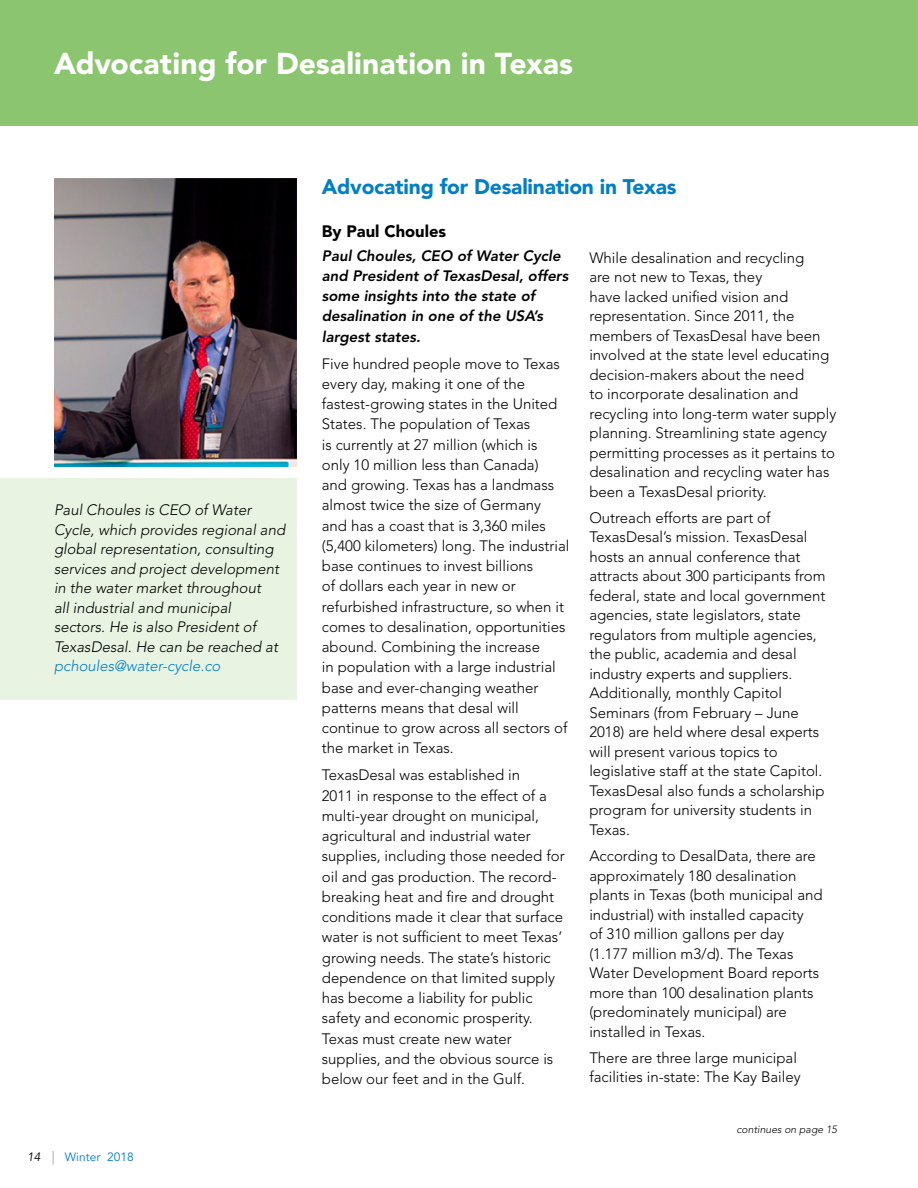
<style>
.page{position:relative;width:918px;height:1188px;background:#fff}
.page>*{position:absolute;margin:0;border:0;box-sizing:border-box;transform-origin:0 0}
.t1{font:900 30px "Avenir LT Std";letter-spacing:.005em;color:#fff}
.t2{font:900 21px "Avenir LT Std";letter-spacing:-.01em;color:#007ec6}
.t3{font:900 16.5px "Avenir LT Std";color:#000}
.t4{font:300 15px/19.5px "Avenir LT Std";color:#000}
.t5{font:italic 300 15px/19.5px "Avenir LT Std";color:#000}
.t6{font:italic 800 15px/20.2px "Avenir LT Std";color:#000}
.t7{font:italic 300 15px "Avenir LT Std";color:#007ec6}
.t8{font:12px "Avenir LT Std";color:#007ec6}
.t9{font:italic 300 10.5px "Avenir LT Std";color:#000}
.s1{font-style:italic;color:#000}
.s2{font-style:italic;color:#969798}
</style>
<div class="page">
<img style="left:54px;top:178px;width:242px;height:288px">
<div style="left:0;top:478px;width:296px;height:222px;background:#e8f3e2"></div>
<div style="left:0;top:0;width:918px;height:126px;background:#8cc570"></div>
<h1 class="t1" style="left:54px;top:46px;width:521px">Advocating for Desalination in Texas</h1>
<p class="t5" style="left:54px;top:501px;width:233px">Paul Choules is CEO of Water<br>Cycle, which provides regional and global representation, consulting services and project development in the water market throughout<br>all industrial and municipal sectors. He is also President of<br>TexasDesal. He can be reached at</p>
<p class="t7" style="left:54px;top:657px;width:168px">pchoules@water-cycle.co</p>
<p class="t8" style="left:27px;top:1150px;width:108px"><span class="s1">14</span> <span class="s2">|</span> Winter 2018</p>
<h2 class="t2" style="left:322px;top:174px;width:356px">Advocating for Desalination in Texas</h2>
<p class="t3" style="left:322px;top:222px;width:126px">By Paul Choules</p>
<p class="t6" style="left:322px;top:246px;width:248px">Paul Choules, CEO of Water Cycle and President of TexasDesal, offers some insights into the state of desalination in one of the USA’s largest states.</p>
<p class="t4" style="left:322px;top:353px;width:249px;line-height:20.2px">Five hundred people move to Texas every day, making it one of the fastest-growing states in the United States. The population of Texas<br>is currently at 27 million (which is<br>only 10 million less than Canada)<br>and growing. Texas has a landmass almost twice the size of Germany and has a coast that is 3,360 miles (5,400 kilometers) long. The industrial base continues to invest billions<br>of dollars each year in new or refurbished infrastructure, so when it comes to desalination, opportunities abound. Combining the increase<br>in population with a large industrial base and ever-changing weather patterns means that desal will continue to grow across all sectors of the market in Texas.</p>
<p class="t4" style="left:322px;top:765px;width:244px;line-height:20.2px">TexasDesal was established in<br>2011 in response to the effect of a multi-year drought on municipal, agricultural and industrial water supplies, including those needed for oil and gas production. The record&shy;breaking heat and fire and drought conditions made it clear that surface water is not sufficient to meet Texas’ growing needs. The state’s historic dependence on that limited supply has become a liability for public safety and economic prosperity.<br>Texas must create new water supplies, and the obvious source is below our feet and in the Gulf.</p>
<p class="t4" style="left:589px;top:248px;width:248px">While desalination and recycling<br>are not new to Texas, they<br>have lacked unified vision and representation. Since 2011, the members of TexasDesal have been involved at the state level educating decision-makers about the need<br>to incorporate desalination and recycling into long-term water supply planning. Streamlining state agency permitting processes as it pertains to desalination and recycling water has been a TexasDesal priority.</p>
<p class="t4" style="left:589px;top:508px;width:238px">Outreach efforts are part of<br>TexasDesal’s mission. TexasDesal hosts an annual conference that attracts about 300 participants from federal, state and local government agencies, state legislators, state regulators from multiple agencies, the public, academia and desal industry experts and suppliers.<br>Additionally, monthly Capitol<br>Seminars (from February – June<br>2018) are held where desal experts will present various topics to legislative staff at the state Capitol.<br>TexasDesal also funds a scholarship program for university students in<br>Texas.</p>
<p class="t4" style="left:589px;top:846px;width:235px">According to DesalData, there are approximately 180 desalination plants in Texas (both municipal and industrial) with installed capacity<br>of 310 million gallons per day (1.177 million m3/d). The Texas<br>Water Development Board reports more than 100 desalination plants (predominately municipal) are installed in Texas.</p>
<p class="t4" style="left:589px;top:1048px;width:213px">There are three large municipal facilities in-state: The Kay Bailey</p>
<p class="t9" style="left:737px;top:1123px;width:102px">continues on page 15</p>
</div>
